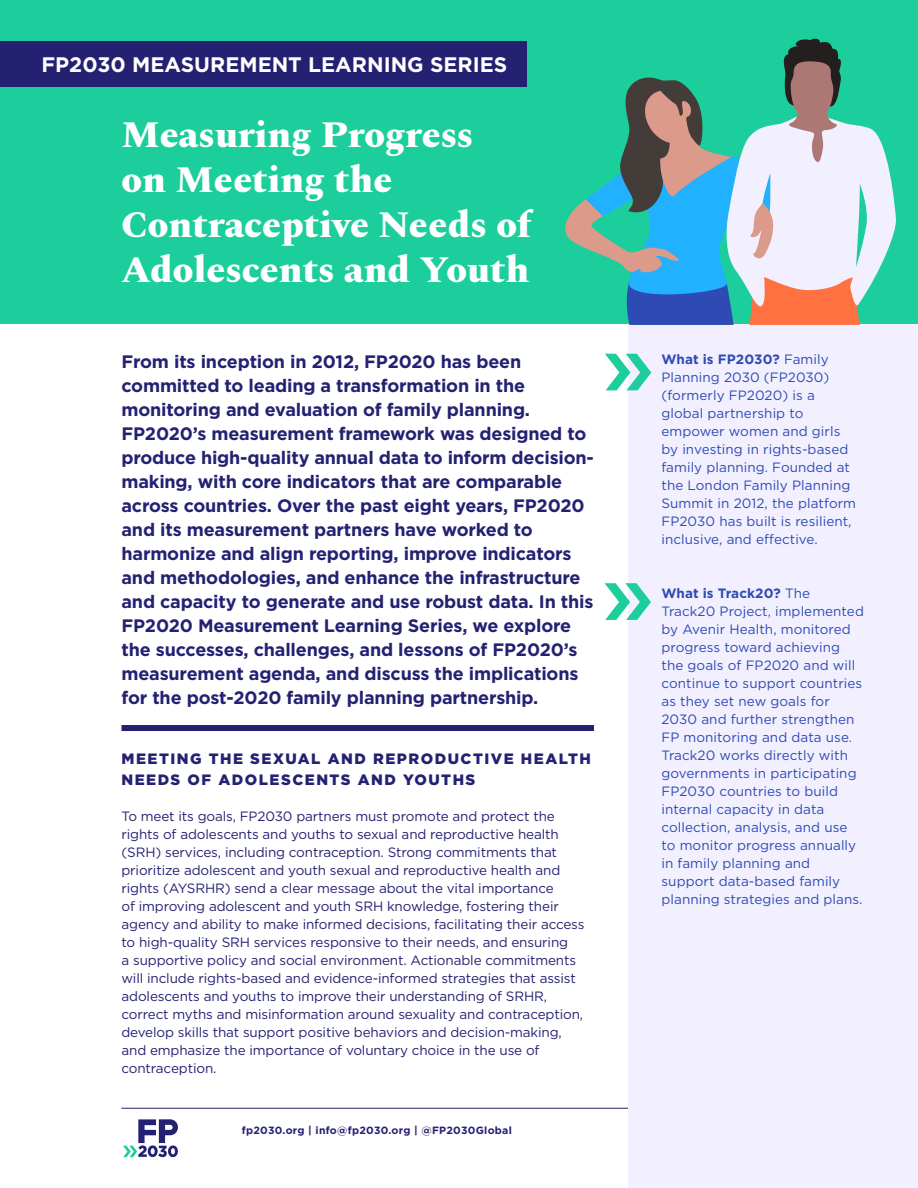
<style>
.page{position:relative;width:918px;height:1188px;background:#fff}
.page>*{position:absolute;margin:0;border:0;box-sizing:border-box;transform-origin:0 0}
.t1{font:800 37.5px/45px "Spectral";color:#fff}
.t2{font:700 21px "Gotham";color:#fff}
.t3{font:700 18px/24px "Gotham";letter-spacing:-.01em;color:#242172}
.t4{font:900 15px/21px "Gotham";letter-spacing:.1em;color:#242172}
.t5{font:13.5px/18px "Gotham";letter-spacing:-.01em;color:#242172}
.t6{font:13.5px/18px "Gotham";letter-spacing:.005em;color:#2e4ab5}
.t7{font:700 10.5px "Gotham";letter-spacing:.025em;color:#242172}
.s1{font-weight:700}
</style>
<div class="page">
<hr style="left:122px;top:1108px;width:742px;height:1px;background:#242172">
<div style="left:122px;top:725px;width:472px;height:6px;background:#242172"></div>
<div style="left:0;top:0;width:918px;height:324px;background:#1bce9b"></div>
<svg style="left:123px;top:1119px;width:55px;height:38px"></svg>
<div style="left:0;top:41px;width:526px;height:46px;background:#242172"></div>
<div style="left:628px;top:324px;width:290px;height:864px;background:#f2f0ff"></div>
<svg style="left:605px;top:354px;width:46px;height:36px"></svg>
<svg style="left:604px;top:583px;width:47px;height:37px"></svg>
<svg style="left:565px;top:38px;width:331px;height:287px"></svg>
<h2 class="t2" style="left:42px;top:50px;width:467px">FP2030 MEASUREMENT LEARNING SERIES</h2>
<h1 class="t1" style="left:122px;top:110px;width:411px">Measuring Progress<br>on Meeting the<br>Contraceptive Needs of<br>Adolescents and Youth</h1>
<p class="t3" style="left:122px;top:350px;width:474px">From its inception in 2012, FP2020 has been committed to leading a transformation in the monitoring and evaluation of family planning.<br>FP2020’s measurement framework was designed to produce high-quality annual data to inform decision&shy;making, with core indicators that are comparable across countries. Over the past eight years, FP2020 and its measurement partners have worked to harmonize and align reporting, improve indicators and methodologies, and enhance the infrastructure and capacity to generate and use robust data. In this FP2020 Measurement Learning Series, we explore the successes, challenges, and lessons of FP2020’s measurement agenda, and discuss the implications for the post-2020 family planning partnership.</p>
<p class="t4" style="left:122px;top:748px;width:471px">MEETING THE SEXUAL AND REPRODUCTIVE HEALTH<br>NEEDS OF ADOLESCENTS AND YOUTHS</p>
<p class="t5" style="left:122px;top:807px;width:464px">To meet its goals, FP2030 partners must promote and protect the rights of adolescents and youths to sexual and reproductive health (SRH) services, including contraception. Strong commitments that prioritize adolescent and youth sexual and reproductive health and rights (AYSRHR) send a clear message about the vital importance<br>of improving adolescent and youth SRH knowledge, fostering their agency and ability to make informed decisions, facilitating their access to high-quality SRH services responsive to their needs, and ensuring<br>a supportive policy and social environment. Actionable commitments will include rights-based and evidence-informed strategies that assist adolescents and youths to improve their understanding of SRHR, correct myths and misinformation around sexuality and contraception, develop skills that support positive behaviors and decision-making, and emphasize the importance of voluntary choice in the use of contraception.</p>
<p class="t7" style="left:242px;top:1123px;width:272px">fp2030.org | info@fp2030.org | @FP2030Global</p>
<p class="t6" style="left:662px;top:350px;width:196px"><span class="s1">What is FP2030?</span> Family<br>Planning 2030 (FP2030) (formerly FP2020) is a global partnership to empower women and girls by investing in rights-based family planning. Founded at the London Family Planning<br>Summit in 2012, the platform<br>FP2030 has built is resilient, inclusive, and effective.</p>
<p class="t6" style="left:662px;top:584px;width:204px"><span class="s1">What is Track20?</span> The<br>Track20 Project, implemented by Avenir Health, monitored progress toward achieving the goals of FP2020 and will continue to support countries as they set new goals for<br>2030 and further strengthen<br>FP monitoring and data use.<br>Track20 works directly with governments in participating<br>FP2030 countries to build internal capacity in data collection, analysis, and use to monitor progress annually in family planning and support data-based family planning strategies and plans.</p>
</div>
